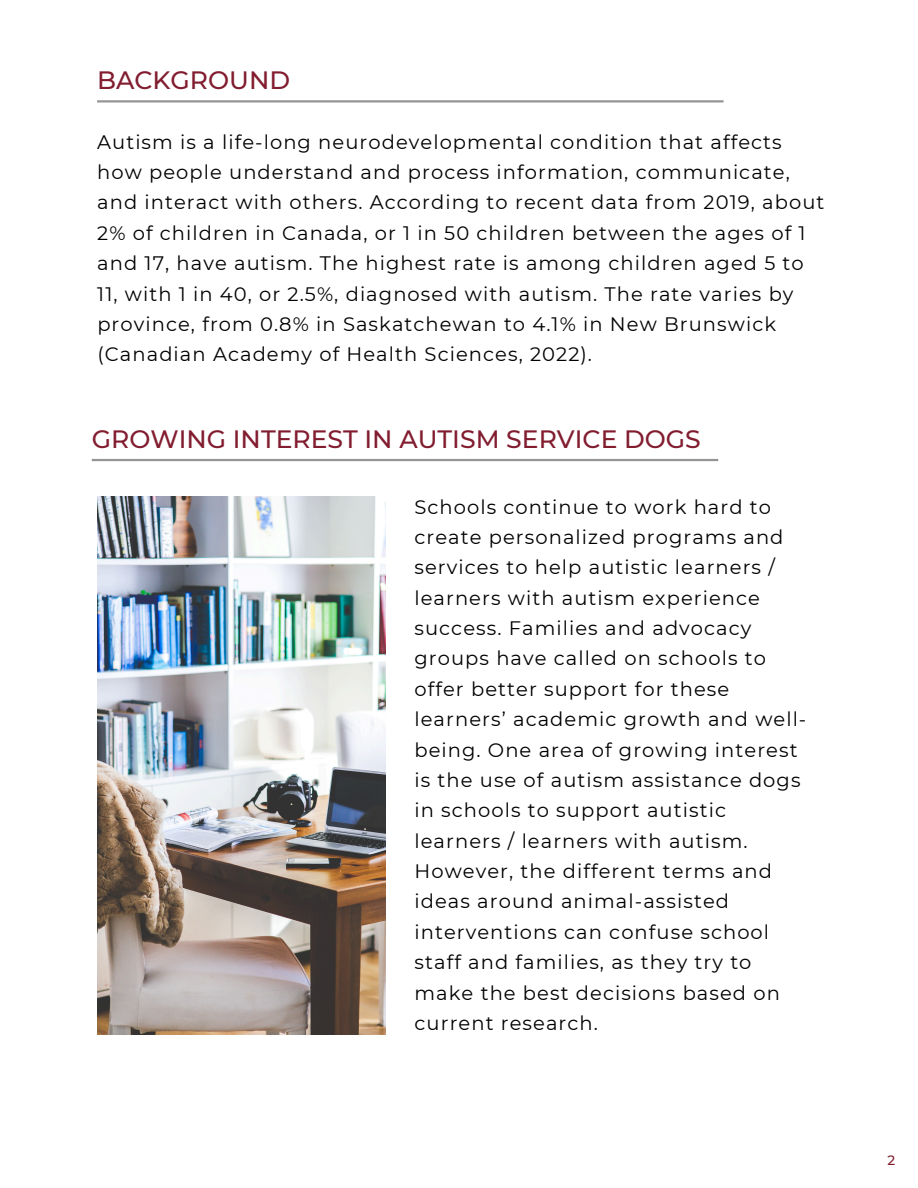
<style>
.page{position:relative;width:918px;height:1188px;background:#fff}
.page>*{position:absolute;margin:0;border:0;box-sizing:border-box;transform-origin:0 0}
.t1{font:500 25.05px "Montserrat";color:#821d30}
.t2{font:19.5px/30.5px "Montserrat";letter-spacing:.055em;color:#000}
.t3{font:500 13.5px "Montserrat";color:#821d30}
</style>
<div class="page">
<hr style="left:97px;top:100px;width:627px;height:2px;background:#949594">
<img style="left:97px;top:496px;width:288px;height:539px">
<hr style="left:92px;top:459px;width:626px;height:2px;background:#949594">
<h3 class="t1" style="left:97px;top:65px;width:195px">BACKGROUND</h3>
<p class="t2" style="left:97px;top:127px;width:729px">Autism is a life-long neurodevelopmental condition that affects how people understand and process information, communicate, and interact with others. According to recent data from 2019, about 2% of children in Canada, or 1 in 50 children between the ages of 1 and 17, have autism. The highest rate is among children aged 5 to 11, with 1 in 40, or 2.5%, diagnosed with autism. The rate varies by province, from 0.8% in Saskatchewan to 4.1% in New Brunswick (Canadian Academy of Health Sciences, 2022).</p>
<h3 class="t1" style="left:92px;top:424px;width:611px">GROWING INTEREST IN AUTISM SERVICE DOGS</h3>
<p class="t2" style="left:414px;top:491px;width:393px">Schools continue to work hard to create personalized programs and services to help autistic learners / learners with autism experience success. Families and advocacy groups have called on schools to offer better support for these learners’ academic growth and well&shy;being. One area of growing interest is the use of autism assistance dogs in schools to support autistic learners / learners with autism.<br>However, the different terms and ideas around animal-assisted interventions can confuse school staff and families, as they try to make the best decisions based on current research.</p>
<p class="t3" style="left:888px;top:1152px;width:9px">2</p>
</div>
